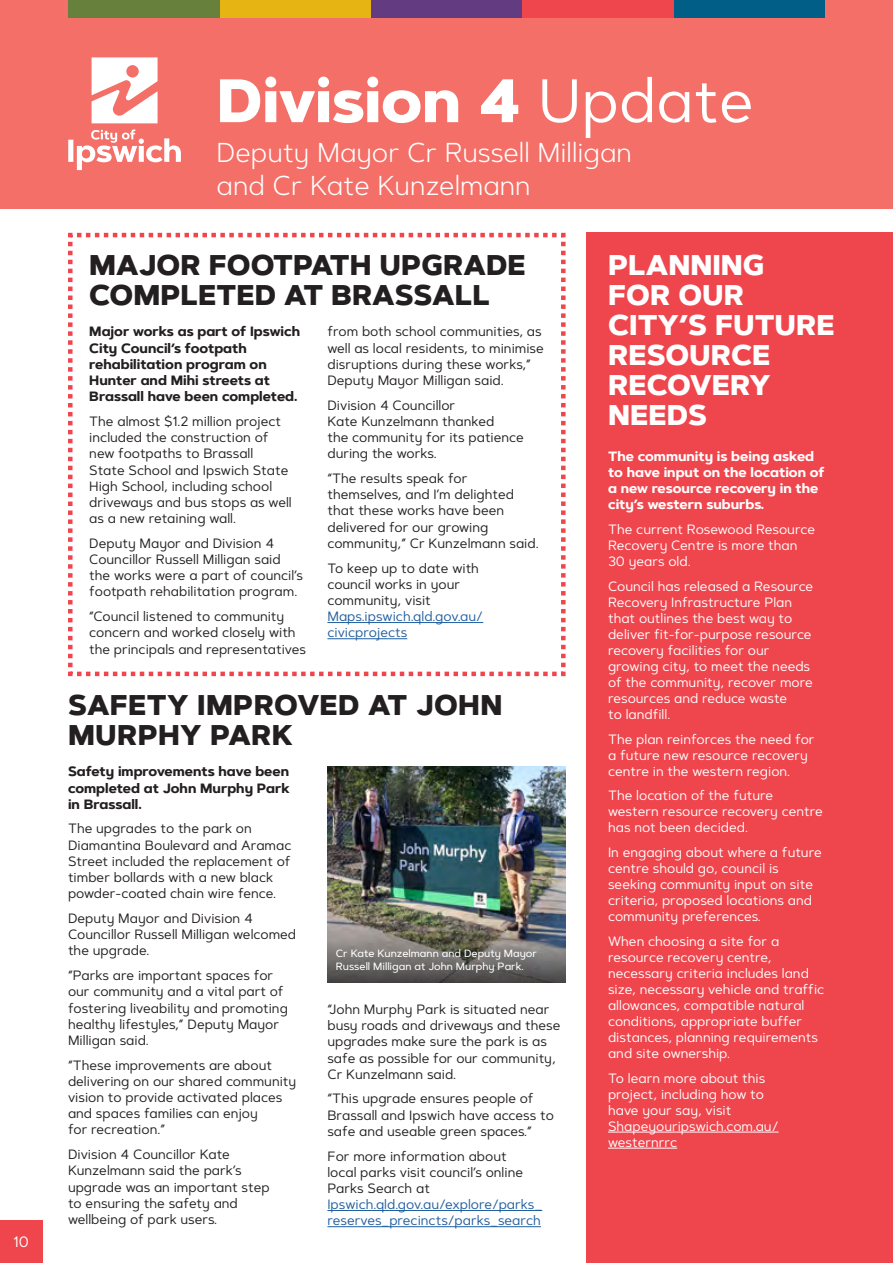
<style>
.page{position:relative;width:893px;height:1263px;background:#fff}
.page>*{position:absolute;margin:0;border:0;box-sizing:border-box;transform-origin:0 0}
.t1{font:800 61.2px "Artegra Sans Alt";color:#fff}
.t2{font:800 28.5px/30px "Artegra Sans Alt";color:#231f20}
.t3{font:800 28.5px/30px "Artegra Sans Alt";color:#fff}
.t4{font:300 27.3px/32.7px "Artegra Sans Alt";color:#fff}
.t5{font:15px "Artegra Sans Alt";color:#fff}
.Body{font:13.5px/16.2px "Artegra Sans Alt";color:#231f20}
.Body_white{font:13.5px/16px "Artegra Sans Alt";color:#fff}
.Body-2{font:700 13.5px/16.2px "Artegra Sans Alt";color:#231f20}
.Body_white-2{font:700 13.5px/16.2px "Artegra Sans Alt";color:#fff}
.t6{font:500 10.5px/12.6px "Artegra Sans Alt";color:#fff}
.s1{font-weight:400}
.s2{color:#215e9e}
</style>
<div class="page">
<div style="left:587px;top:233px;width:306px;height:1030px;background:#ef454d"></div>
<svg style="left:68px;top:232px;width:498px;height:445px"></svg>
<hr style="left:327px;top:1210px;width:215px;height:1px;background:#215e9e">
<hr style="left:327px;top:1226px;width:214px;height:1px;background:#215e9e">
<div style="left:0;top:1220px;width:43px;height:43px;background:#ef454d"></div>
<hr style="left:608px;top:1132px;width:171px;height:1px;background:#fff">
<hr style="left:608px;top:1148px;width:69px;height:1px;background:#fff">
<div style="left:0;top:0;width:893px;height:209px;background:#f36f67"></div>
<svg style="left:92px;top:57px;width:66px;height:66px"></svg>
<svg style="left:68px;top:129px;width:113px;height:41px"></svg>
<div style="left:673px;top:0;width:152px;height:17px;background:#005e87"></div>
<div style="left:371px;top:0;width:151px;height:17px;background:#633b81"></div>
<div style="left:219px;top:0;width:152px;height:17px;background:#e7b513"></div>
<div style="left:522px;top:0;width:151px;height:17px;background:#ef454d"></div>
<div style="left:68px;top:0;width:152px;height:17px;background:#67803b"></div>
<img style="left:327px;top:766px;width:239px;height:142px">
<img style="left:327px;top:908px;width:239px;height:75px">
<p class="t5" style="left:14px;top:1232px;width:17px">10</p>
<p class="t1" style="left:217px;top:54px;width:539px">Division 4 <span class="s1">Update</span></p>
<p class="t4" style="left:217px;top:135px;width:417px">Deputy Mayor Cr Russell Milligan and Cr Kate Kunzelmann</p>
<p class="t2" style="left:89px;top:250px;width:438px">MAJOR FOOTPATH UPGRADE<br>COMPLETED AT BRASSALL</p>
<p class="Body-2" style="left:89px;top:324px;width:212px">Major works as part of Ipswich<br>City Council’s footpath rehabilitation program on<br>Hunter and Mihi streets at<br>Brassall have been completed.</p>
<p class="Body" style="left:89px;top:413px;width:204px">The almost $1.2 million project included the construction of new footpaths to Brassall<br>State School and Ipswich State<br>High School, including school driveways and bus stops as well as a new retaining wall.</p>
<p class="Body" style="left:89px;top:535px;width:215px">Deputy Mayor and Division 4<br>Councillor Russell Milligan said the works were a part of council’s footpath rehabilitation program.</p>
<p class="Body" style="left:89px;top:608px;width:218px">“Council listened to community concern and worked closely with the principals and representatives</p>
<p class="Body" style="left:327px;top:323px;width:218px">from both school communities, as well as local residents, to minimise disruptions during these works,” Deputy Mayor Milligan said.</p>
<p class="Body" style="left:327px;top:397px;width:198px">Division 4 Councillor<br>Kate Kunzelmann thanked<br>the community for its patience during the works.</p>
<p class="Body" style="left:327px;top:470px;width:213px">“The results speak for themselves, and I’m delighted that these works have been delivered for our growing community,” Cr Kunzelmann said.</p>
<p class="Body" style="left:327px;top:559px;width:157px">To keep up to date with council works in your community, visit<br><span class="s2">Maps.ipswich.qld.gov.au/ civicprojects</span></p>
<p class="t2" style="left:68px;top:690px;width:436px">SAFETY IMPROVED AT JOHN<br>MURPHY PARK</p>
<p class="Body-2" style="left:68px;top:764px;width:223px;text-align:justify">Safety improvements have been completed at John Murphy Park in Brassall.</p>
<p class="Body" style="left:68px;top:820px;width:225px">The upgrades to the park on<br>Diamantina Boulevard and Aramac<br>Street included the replacement of timber bollards with a new black powder-coated chain wire fence.</p>
<p class="Body" style="left:68px;top:910px;width:230px">Deputy Mayor and Division 4<br>Councillor Russell Milligan welcomed the upgrade.</p>
<p class="Body" style="left:68px;top:967px;width:221px">“Parks are important spaces for our community and a vital part of fostering liveability and promoting healthy lifestyles,” Deputy Mayor<br>Milligan said.</p>
<p class="Body" style="left:68px;top:1056px;width:230px">“These improvements are about delivering on our shared community vision to provide activated places and spaces families can enjoy<br>for recreation.”</p>
<p class="Body" style="left:68px;top:1146px;width:203px">Division 4 Councillor Kate<br>Kunzelmann said the park’s upgrade was an important step to ensuring the safety and wellbeing of park users.</p>
<p class="t6" style="left:336px;top:947px;width:202px">Cr Kate Kunzelmann and Deputy Mayor<br>Russell Milligan at John Murphy Park.</p>
<p class="Body" style="left:327px;top:1001px;width:235px">“John Murphy Park is situated near busy roads and driveways and these upgrades make sure the park is as safe as possible for our community,<br>Cr Kunzelmann said.</p>
<p class="Body" style="left:327px;top:1090px;width:228px">“This upgrade ensures people of<br>Brassall and Ipswich have access to safe and useable green spaces.”</p>
<p class="Body" style="left:327px;top:1147px;width:216px">For more information about<br>local parks visit council’s online<br>Parks Search at<br><span class="s2">Ipswich.qld.gov.au/explore/parks_ reserves_precincts/parks_search</span></p>
<p class="t3" style="left:608px;top:250px;width:228px">PLANNING<br>FOR OUR<br>CITY’S FUTURE<br>RESOURCE<br>RECOVERY<br>NEEDS</p>
<p class="Body_white-2" style="left:608px;top:448px;width:218px">The community is being asked to have input on the location of a new resource recovery in the city’s western suburbs.</p>
<p class="Body_white" style="left:608px;top:521px;width:209px">The current Rosewood Resource<br>Recovery Centre is more than<br>30 years old.</p>
<p class="Body_white" style="left:608px;top:577px;width:207px">Council has released a Resource<br>Recovery Infrastructure Plan that outlines the best way to deliver fit-for-purpose resource recovery facilities for our growing city, to meet the needs of the community, recover more resources and reduce waste<br>to landfill.</p>
<p class="Body_white" style="left:608px;top:730px;width:208px">The plan reinforces the need for a future new resource recovery centre in the western region.</p>
<p class="Body_white" style="left:608px;top:787px;width:216px">The location of the future western resource recovery centre has not been decided.</p>
<p class="Body_white" style="left:608px;top:844px;width:215px">In engaging about where a future centre should go, council is seeking community input on site criteria, proposed locations and community preferences.</p>
<p class="Body_white" style="left:608px;top:933px;width:218px">When choosing a site for a resource recovery centre, necessary criteria includes land size, necessary vehicle and traffic allowances, compatible natural conditions, appropriate buffer distances, planning requirements and site ownership.</p>
<p class="Body_white" style="left:608px;top:1069px;width:172px">To learn more about this project, including how to have your say, visit<br>Shapeyouripswich.com.au/ westernrrc</p>
</div>
